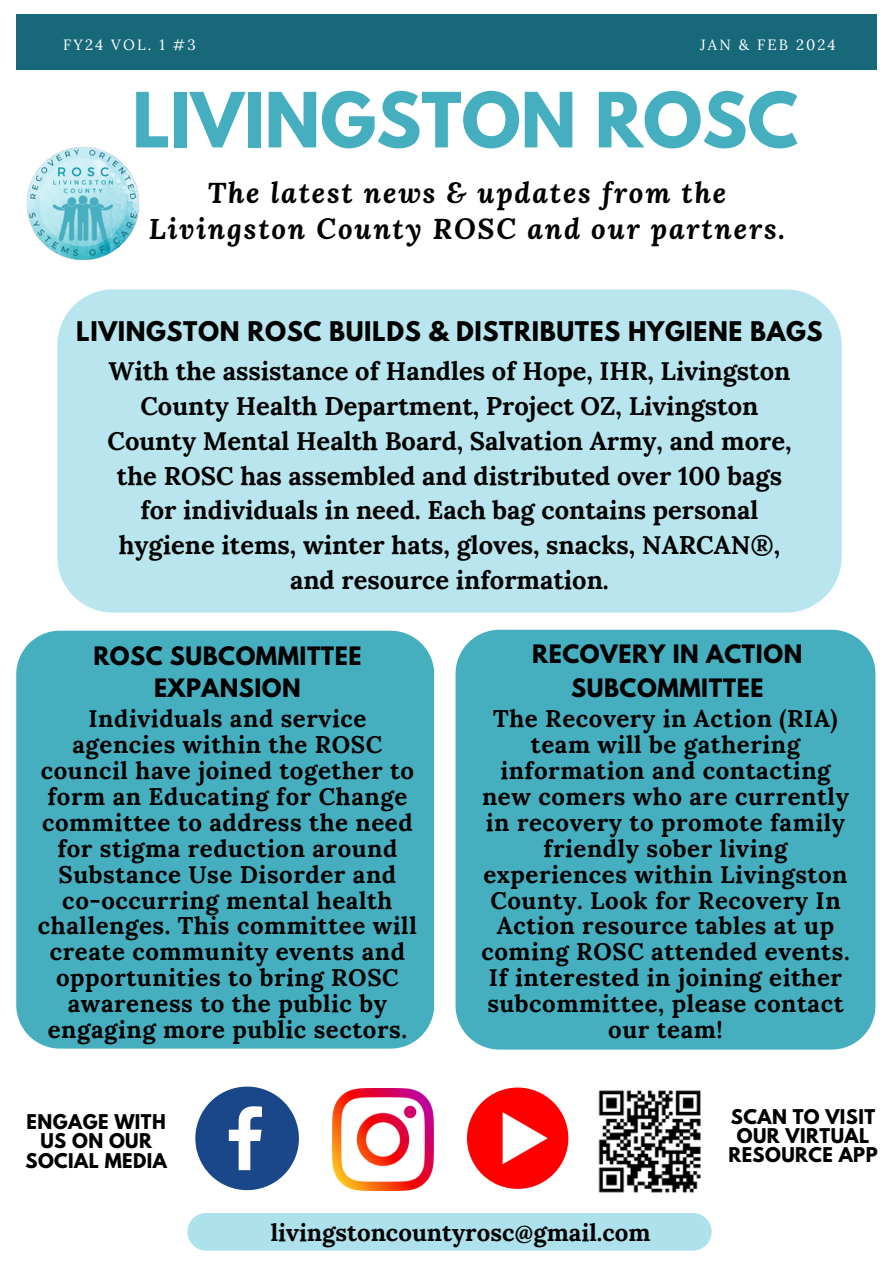
<style>
.page{position:relative;width:893px;height:1264px;background:#fff}
.page>*{position:absolute;margin:0;border:0;box-sizing:border-box;transform-origin:0 0}
.t1{font:700 67.35px "League Spartan";color:#45afc0}
.t2{font:italic 700 28.5px/36px "Lora";letter-spacing:.065em;color:#000;text-align:center}
.t3{font:700 25.5px/34.8px "Lora";color:#000;text-align:center}
.t4{font:700 24px/25.8px "Lora";letter-spacing:.025em;color:#000;text-align:center}
.t5{font:700 24px "League Spartan";letter-spacing:.025em;color:#000}
.t6{font:700 24px "Lora";color:#000}
.t7{font:700 22.5px/31.5px "League Spartan";letter-spacing:.025em;color:#000;text-align:center}
.t8{font:700 18px/19.2px "League Spartan";letter-spacing:.025em;color:#000;text-align:center}
.t9{font:14.85px "Lora";letter-spacing:.14em;color:#fff}
</style>
<div class="page">
<div style="left:16px;top:14px;width:861px;height:56px;background:#176979"></div>
<div style="left:57px;top:289px;width:784px;height:323px;background:#b9e6ee"></div>
<div style="left:16px;top:630px;width:418px;height:418px;background:#45afc0"></div>
<img style="left:27px;top:147px;width:112px;height:114px">
<div style="left:455px;top:629px;width:420px;height:420px;background:#45afc0"></div>
<svg style="left:195px;top:1086px;width:104px;height:104px"></svg>
<img style="left:332px;top:1088px;width:101px;height:102px">
<svg style="left:467px;top:1087px;width:101px;height:101px"></svg>
<img style="left:598px;top:1090px;width:103px;height:103px">
<div style="left:187px;top:1213px;width:524px;height:37px;background:#ade2ec"></div>
<h2 class="t9" style="left:63px;top:35px;width:134px">FY24 VOL. 1 #3</h2>
<p class="t9" style="left:700px;top:35px;width:137px">JAN &amp; FEB 2024</p>
<h3 class="t1" style="left:132px;top:87px;width:667px">LIVINGSTON ROSC</h3>
<p class="t2" style="left:149px;top:174px;width:637px">The latest news &amp; updates from the<br>Livingston County ROSC and our partners.</p>
<h4 class="t5" style="left:76px;top:319px;width:748px">LIVINGSTON ROSC BUILDS &amp; DISTRIBUTES HYGIENE BAGS</h4>
<h5 class="t3" style="left:107px;top:353px;width:685px">With the assistance of Handles of Hope, IHR, Livingston County Health Department, Project OZ, Livingston County Mental Health Board, Salvation Army, and more, the ROSC has assembled and distributed over 100 bags for individuals in need. Each bag contains personal hygiene items, winter hats, gloves, snacks, NARCAN®, and resource information.</h5>
<p class="t7" style="left:93px;top:643px;width:269px">ROSC SUBCOMMITTEE<br>EXPANSION</p>
<h4 class="t4" style="left:38px;top:705px;width:380px">Individuals and service agencies within the ROSC council have joined together to form an Educating for Change committee to address the need for stigma reduction around<br>Substance Use Disorder and co-occurring mental health challenges. This committee will create community events and opportunities to bring ROSC awareness to the public by engaging more public sectors.</h4>
<p class="t7" style="left:532px;top:640px;width:272px;line-height:33.8px">RECOVERY IN ACTION<br>SUBCOMMITTEE</p>
<h1 class="t4" style="left:481px;top:705px;width:370px">The Recovery in Action (RIA) team will be gathering information and contacting new comers who are currently in recovery to promote family friendly sober living experiences within Livingston<br>County. Look for Recovery In<br>Action resource tables at up coming ROSC attended events.<br>If interested in joining either subcommittee, please contact our team!</h1>
<h5 class="t8" style="left:26px;top:1114px;width:143px">ENGAGE WITH<br>US ON OUR<br>SOCIAL MEDIA</h5>
<h4 class="t8" style="left:728px;top:1109px;width:151px">SCAN TO VISIT<br>OUR VIRTUAL<br>RESOURCE APP</h4>
<h6 class="t6" style="left:271px;top:1216px;width:381px">livingstoncountyrosc@gmail.com</h6>
</div>
